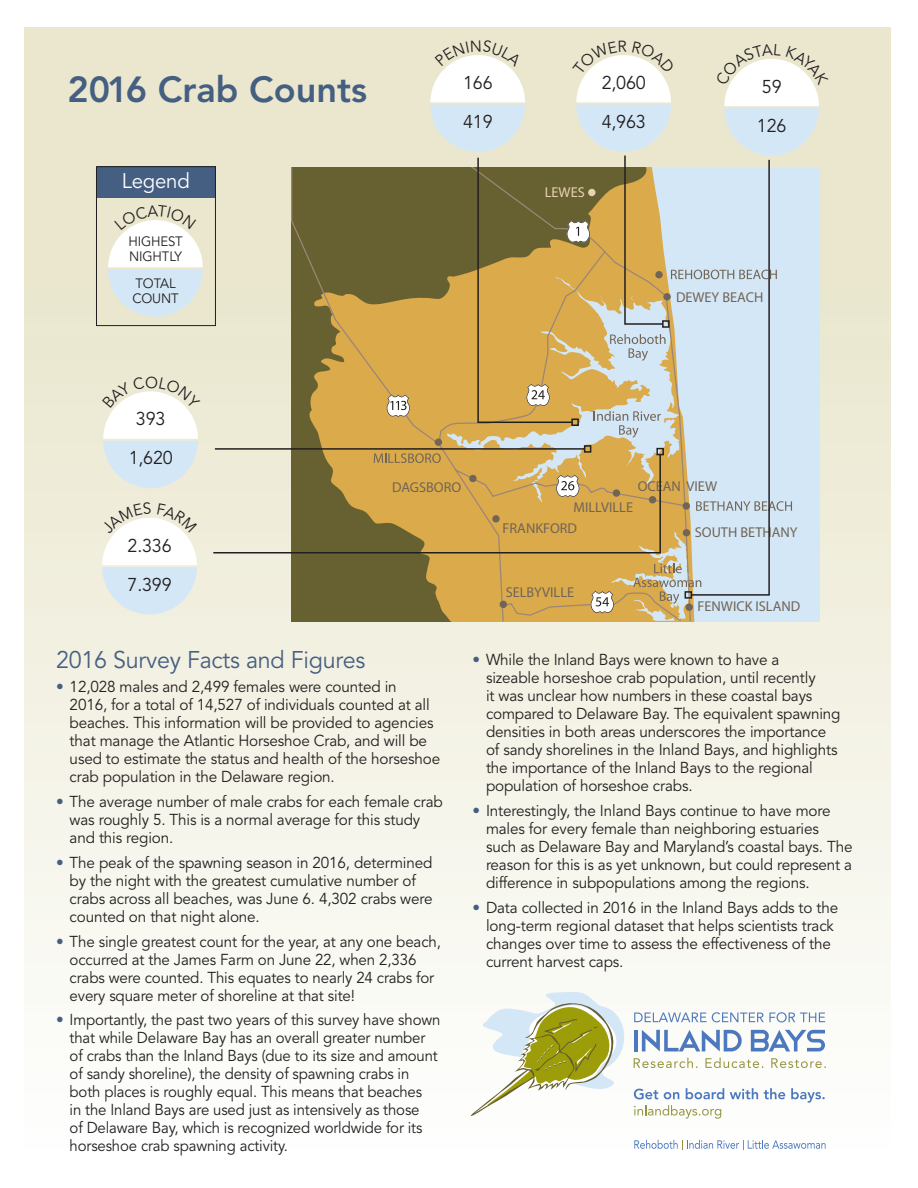
<style>
.page{position:relative;width:918px;height:1188px;background:#fff}
.page>*{position:absolute;margin:0;border:0;box-sizing:border-box;transform-origin:0 0}
.t1{font:800 36px "Avenir";color:#455f82}
.t2{font:24px "Avenir";letter-spacing:-.01em;color:#455f82}
.t3{font:21px "Avenir";letter-spacing:-.01em;color:#fff}
.t4{font:18.45px/39px "Avenir";letter-spacing:-.01em;color:#231f20}
.t5{font:15.75px/18px "Avenir";letter-spacing:-.01em;color:#231f20}
.t6{font:15.75px/18px "Avenir";letter-spacing:-.01em;color:#231f20;scale:.95 1}
.t7{font:15.75px/18px "Avenir";letter-spacing:-.01em;color:#231f20;scale:.96 1}
.t8{font:14.25px "Myriad Pro";color:#716557}
.t9{font:14.25px "Myriad Pro";color:#e7d3b3}
.t10{font:13.5px/15px "Avenir";letter-spacing:-.01em;color:#231f20}
.s1{color:#455f82}
</style>
<div class="page">
<div style="left:25px;top:27px;width:866px;height:1131px;background:linear-gradient(to bottom,#e6e2c4,#fdfdfb)"></div>
<svg style="left:471px;top:992px;width:355px;height:127px"></svg>
<svg style="left:634px;top:1140px;width:192px;height:10px"></svg>
<svg style="left:292px;top:167px;width:400px;height:455px;background:#877438"></svg>
<hr style="left:215px;top:448px;width:370px;height:2px;background:#231f20">
<svg style="left:212px;top:453px;width:162px;height:101px;background:#b7ac85"></svg>
<div style="left:97px;top:166px;width:119px;height:160px;background:#eae7ce"></div>
<div style="left:97px;top:166px;width:119px;height:31px;background:#455f82"></div>
<div style="left:96px;top:166px;width:120px;height:160px;border:1px solid #231f20"></div>
<svg style="left:101px;top:502px;width:96px;height:112px"></svg>
<svg style="left:102px;top:376px;width:99px;height:112px"></svg>
<svg style="left:374px;top:40px;width:455px;height:581px;background:#ccc09c"></svg>
<svg style="left:108px;top:220px;width:95px;height:97px"></svg>
<h1 class="t1" style="left:68px;top:68px;width:301px">2016 Crab Counts</h1>
<h3 class="t3" style="left:122px;top:169px;width:70px">Legend</h3>
<p class="t10" style="left:128px;top:234px;width:56px">HIGHEST<br>NIGHTLY</p>
<p class="t10" style="left:132px;top:276px;width:48px">TOTAL<br>COUNT</p>
<p class="t4" style="left:463px;top:64px;width:31px">166<br>419</p>
<p class="t4" style="left:602px;top:64px;width:46px">2,060<br>4,963</p>
<p class="t9" style="left:545px;top:184px;width:42px">LEWES</p>
<p class="t4" style="left:757px;top:67px;width:31px">59<br>126</p>
<p class="t8" style="left:676px;top:289px;width:89px">DEWEY BEACH</p>
<p class="t4" style="left:129px;top:400px;width:46px;text-align:center">393<br>1,620</p>
<p class="t4" style="left:128px;top:526px;width:46px">2.336<br>7.399</p>
<p class="t8" style="left:392px;top:478px;width:71px">DAGSBORO</p>
<p class="t8" style="left:638px;top:478px;width:81px">OCEAN VIEW</p>
<p class="t8" style="left:503px;top:520px;width:76px">FRANKFORD</p>
<p class="t8" style="left:574px;top:499px;width:61px">MILLVILLE</p>
<p class="t8" style="left:695px;top:524px;width:104px">SOUTH BETHANY</p>
<p class="t8" style="left:506px;top:584px;width:70px">SELBYVILLE</p>
<p class="t8" style="left:698px;top:597px;width:104px">FENWICK ISLAND</p>
<h2 class="t2" style="left:56px;top:646px;width:311px">2016 Survey Facts and Figures</h2>
<p class="t5" style="left:70px;top:678px;width:372px;text-indent:-14px"><span class="s1">•</span> 12,028 males and 2,499 females were counted in<br>2016, for a total of 14,527 of individuals counted at all beaches. This information will be provided to agencies that manage the Atlantic Horseshoe Crab, and will be used to estimate the status and health of the horseshoe crab population in the Delaware region.</p>
<p class="t5" style="left:70px;top:793px;width:375px;text-indent:-14px"><span class="s1">•</span> The average number of male crabs for each female crab was roughly 5. This is a normal average for this study and this region.</p>
<p class="t5" style="left:70px;top:854px;width:364px;text-indent:-14px"><span class="s1">•</span> The peak of the spawning season in 2016, determined by the night with the greatest cumulative number of crabs across all beaches, was June 6. 4,302 crabs were counted on that night alone.</p>
<p class="t7" style="left:70px;top:933px;width:388px;text-indent:-14px"><span class="s1">•</span> The single greatest count for the year, at any one beach, occurred at the James Farm on June 22, when 2,336 crabs were counted. This equates to nearly 24 crabs for every square meter of shoreline at that site!</p>
<p class="t6" style="left:70px;top:1011px;width:392px;text-indent:-14px"><span class="s1">•</span> Importantly, the past two years of this survey have shown that while Delaware Bay has an overall greater number of crabs than the Inland Bays (due to its size and amount of sandy shoreline), the density of spawning crabs in both places is roughly equal. This means that beaches<br>in the Inland Bays are used just as intensively as those<br>of Delaware Bay, which is recognized worldwide for its horseshoe crab spawning activity.</p>
<p class="t5" style="left:486px;top:651px;width:356px;text-indent:-14px"><span class="s1">•</span> While the Inland Bays were known to have a<br>sizeable horseshoe crab population, until recently<br>it was unclear how numbers in these coastal bays compared to Delaware Bay. The equivalent spawning densities in both areas underscores the importance of sandy shorelines in the Inland Bays, and highlights the importance of the Inland Bays to the regional population of horseshoe crabs.</p>
<p class="t5" style="left:486px;top:802px;width:368px;text-indent:-14px"><span class="s1">•</span> Interestingly, the Inland Bays continue to have more males for every female than neighboring estuaries such as Delaware Bay and Maryland’s coastal bays. The reason for this is as yet unknown, but could represent a difference in subpopulations among the regions.</p>
<p class="t5" style="left:486px;top:899px;width:354px;text-indent:-14px"><span class="s1">•</span> Data collected in 2016 in the Inland Bays adds to the long-term regional dataset that helps scientists track changes over time to assess the effectiveness of the current harvest caps.</p>
</div>
